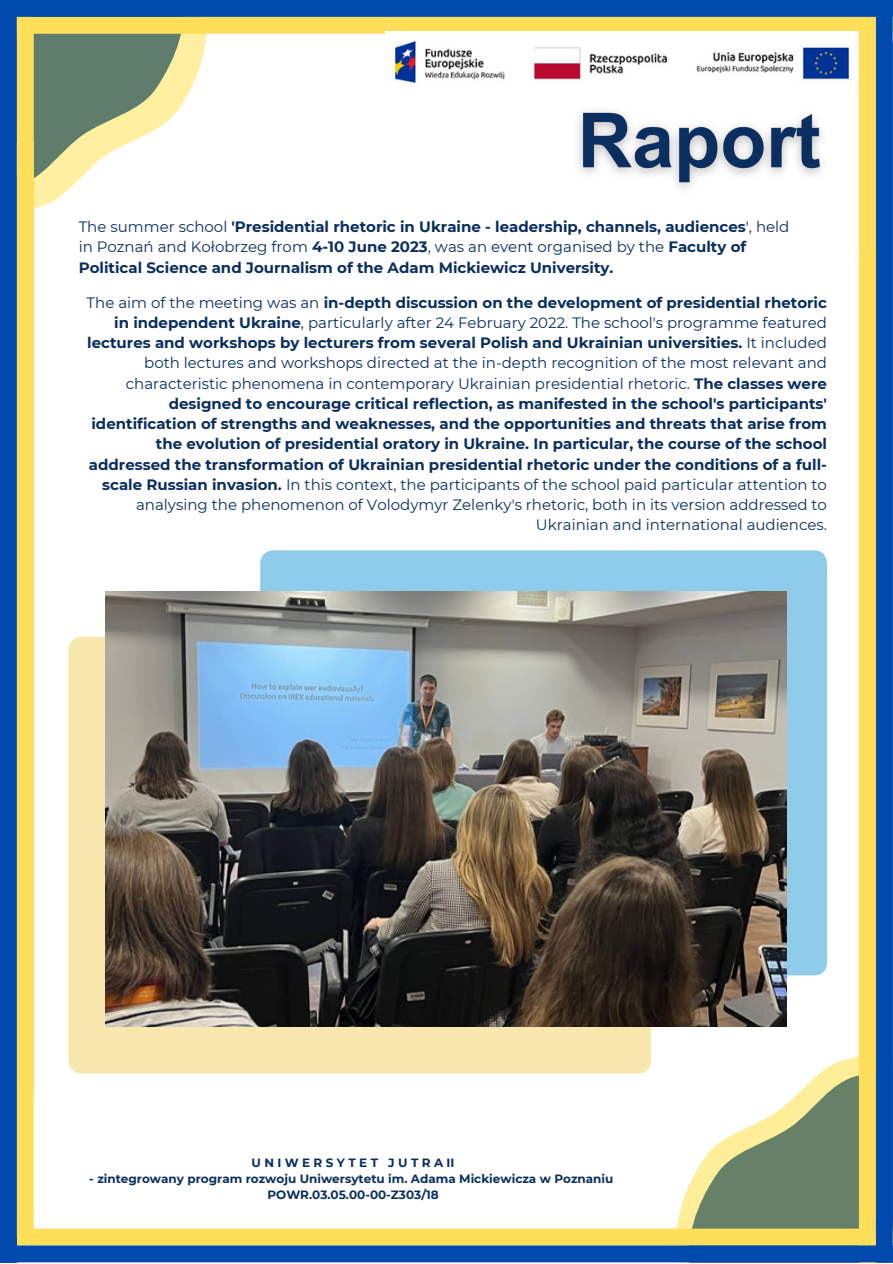
<style>
.page{position:relative;width:893px;height:1264px;background:#fff}
.page>*{position:absolute;margin:0;border:0;box-sizing:border-box;transform-origin:0 0}
.t1{font:700 15px/20.2px "Montserrat";color:#0a2e60}
.t2{font:700 12px "Montserrat";color:#0a2e60}
.t3{font:700 12px "Montserrat";letter-spacing:.285em;color:#0a2e60}
.s1{font-weight:400}
</style>
<div class="page">
<svg style="left:34px;top:34px;width:173px;height:174px"></svg>
<div style="left:0;top:17px;width:892px;height:17px;background:#ffde59"></div>
<div style="left:0;top:0;width:17px;height:1220px;background:#004aad"></div>
<svg style="left:677px;top:1057px;width:181px;height:171px"></svg>
<div style="left:0;top:1228px;width:892px;height:17px;background:#ffde59"></div>
<div style="left:875px;top:0;width:17px;height:1220px;background:#004aad"></div>
<div style="left:875px;top:42px;width:17px;height:1220px;background:#004aad"></div>
<div style="left:17px;top:0;width:17px;height:1094px;background:#ffde59"></div>
<div style="left:68px;top:636px;width:583px;height:437px;background:#f9e8ad"></div>
<div style="left:260px;top:550px;width:567px;height:425px;background:#8eccea"></div>
<div style="left:0;top:175px;width:17px;height:1087px;background:#004aad"></div>
<div style="left:858px;top:0;width:17px;height:1220px;background:#ffde59"></div>
<div style="left:0;top:0;width:892px;height:17px;background:#004aad"></div>
<div style="left:858px;top:245px;width:17px;height:1017px;background:#ffde59"></div>
<div style="left:0;top:1245px;width:892px;height:17px;background:#004aad"></div>
<div style="left:17px;top:142px;width:17px;height:1094px;background:#ffde59"></div>
<img style="left:106px;top:591px;width:680px;height:435px">
<img style="left:578px;top:111px;width:245px;height:78px">
<img style="left:385px;top:32px;width:473px;height:51px">
<p class="t1" style="left:79px;top:217px;width:712px"><span class="s1">The summer school</span> 'Presidential rhetoric in Ukraine - leadership, channels, audiences<span class="s1">', held in Poznań and Kołobrzeg from</span> 4-10 June 2023<span class="s1">, was an event organised by the</span> Faculty of<br>Political Science and Journalism of the Adam Mickiewicz University.</p>
<p class="t1" style="left:87px;top:292px;width:741px;text-align:right"><span class="s1">The aim of the meeting was an</span> in-depth discussion on the development of presidential rhetoric in independent Ukraine<span class="s1">, particularly after 24 February 2022. The school's programme featured </span>lectures and workshops by lecturers from several Polish and Ukrainian universities. <span class="s1">It included both lectures and workshops directed at the in-depth recognition of the most relevant and characteristic phenomena in contemporary Ukrainian presidential rhetoric.</span> The classes were designed to encourage critical reflection, as manifested in the school's participants' identification of strengths and weaknesses, and the opportunities and threats that arise from the evolution of presidential oratory in Ukraine. In particular, the course of the school addressed the transformation of Ukrainian presidential rhetoric under the conditions of a full&shy;scale Russian invasion. <span class="s1">In this context, the participants of the school paid particular attention to analysing the phenomenon of Volodymyr Zelenky's rhetoric, both in its version addressed to Ukrainian and international audiences.</span></p>
<p class="t3" style="left:251px;top:1155px;width:204px">UNIWERSYTET JUTRAII</p>
<p class="t2" style="left:89px;top:1171px;width:525px">- zintegrowany program rozwoju Uniwersytetu im. Adama Mickiewicza w Poznaniu</p>
<p class="t2" style="left:267px;top:1187px;width:173px">POWR.03.05.00-00-Z303/18</p>
</div>
